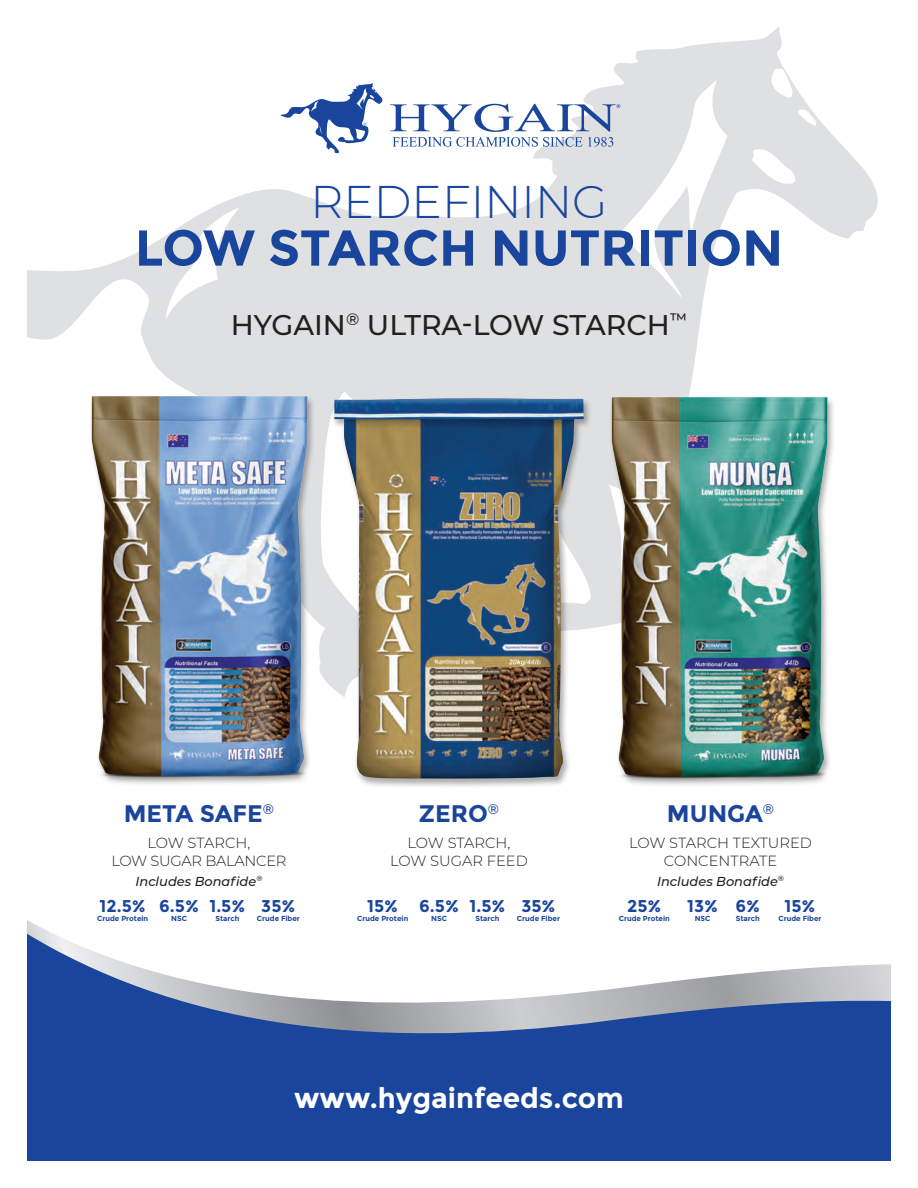
<style>
.page{position:relative;width:918px;height:1188px;background:#fff}
.page>*{position:absolute;margin:0;border:0;box-sizing:border-box;transform-origin:0 0}
.t1{font:700 50.4px "Montserrat";color:#1a459c}
.t2{font:300 45.6px "Montserrat";color:#1a459c}
.t3{font:500 28.35px "Montserrat";color:#231f20}
.t4{font:700 28.2px "Montserrat";color:#fff}
.t5{font:700 24px "Montserrat";color:#1a459c}
.t6{font:700 17.1px "Montserrat";color:#1a459c}
.t7{font:300 14.7px/17.5px "Montserrat";letter-spacing:-.01em;color:#231f20;text-align:center}
.t8{font:italic 500 12.9px "Montserrat";color:#231f20}
.t9{font:700 7.2px "Montserrat";color:#1a459c}
</style>
<div class="page">
<svg style="left:27px;top:27px;width:851px;height:370px"></svg>
<img style="left:64px;top:364px;width:273px;height:248px">
<img style="left:584px;top:365px;width:273px;height:247px">
<div style="left:332px;top:397px;width:260px;height:391px;background:#231f20;opacity:.37"></div>
<img style="left:334px;top:398px;width:250px;height:214px">
<img style="left:27px;top:612px;width:864px;height:549px">
<svg style="left:27px;top:920px;width:864px;height:134px"></svg>
<svg style="left:281px;top:83px;width:102px;height:71px"></svg>
<svg style="left:390px;top:104px;width:230px;height:43px"></svg>
<p class="t2" style="left:311px;top:171px;width:298px">REDEFINING</p>
<p class="t1" style="left:135px;top:218px;width:650px">LOW STARCH NUTRITION</p>
<p class="t3" style="left:231px;top:305px;width:458px">HYGAIN<sup>®</sup> ULTRA-LOW STARCH<sup>™</sup></p>
<p class="t5" style="left:124px;top:799px;width:152px">META SAFE<sup>®</sup></p>
<p class="t5" style="left:419px;top:799px;width:82px">ZERO<sup>®</sup></p>
<p class="t5" style="left:667px;top:799px;width:109px">MUNGA<sup>®</sup></p>
<p class="t7" style="left:111px;top:834px;width:176px">LOW STARCH,<br>LOW SUGAR BALANCER</p>
<p class="t7" style="left:390px;top:834px;width:139px">LOW STARCH,<br>LOW SUGAR FEED</p>
<p class="t7" style="left:629px;top:834px;width:185px">LOW STARCH TEXTURED<br>CONCENTRATE</p>
<p class="t8" style="left:135px;top:872px;width:128px">Includes Bonafide<sup>®</sup></p>
<p class="t8" style="left:657px;top:872px;width:128px">Includes Bonafide<sup>®</sup></p>
<p class="t6" style="left:100px;top:896px;width:48px">12.5%</p>
<p class="t9" style="left:97px;top:914px;width:53px">Crude Protein</p>
<p class="t6" style="left:159px;top:896px;width:41px">6.5%</p>
<p class="t9" style="left:171px;top:914px;width:17px">NSC</p>
<p class="t6" style="left:210px;top:896px;width:37px">1.5%</p>
<p class="t9" style="left:216px;top:914px;width:25px">Starch</p>
<p class="t6" style="left:261px;top:896px;width:36px">35%</p>
<p class="t9" style="left:257px;top:914px;width:45px">Crude Fiber</p>
<p class="t6" style="left:367px;top:896px;width:33px">15%</p>
<p class="t9" style="left:357px;top:914px;width:53px">Crude Protein</p>
<p class="t6" style="left:419px;top:896px;width:41px">6.5%</p>
<p class="t9" style="left:431px;top:914px;width:17px">NSC</p>
<p class="t6" style="left:470px;top:896px;width:37px">1.5%</p>
<p class="t9" style="left:476px;top:914px;width:25px">Starch</p>
<p class="t6" style="left:521px;top:896px;width:36px">35%</p>
<p class="t9" style="left:517px;top:914px;width:45px">Crude Fiber</p>
<p class="t6" style="left:627px;top:896px;width:36px">25%</p>
<p class="t9" style="left:619px;top:914px;width:53px">Crude Protein</p>
<p class="t6" style="left:687px;top:896px;width:32px">13%</p>
<p class="t9" style="left:695px;top:914px;width:17px">NSC</p>
<p class="t6" style="left:736px;top:896px;width:26px">6%</p>
<p class="t9" style="left:736px;top:914px;width:25px">Starch</p>
<p class="t6" style="left:785px;top:896px;width:33px">15%</p>
<p class="t9" style="left:778px;top:914px;width:45px">Crude Fiber</p>
<p class="t4" style="left:294px;top:1081px;width:331px">www.hygainfeeds.com</p>
</div>
